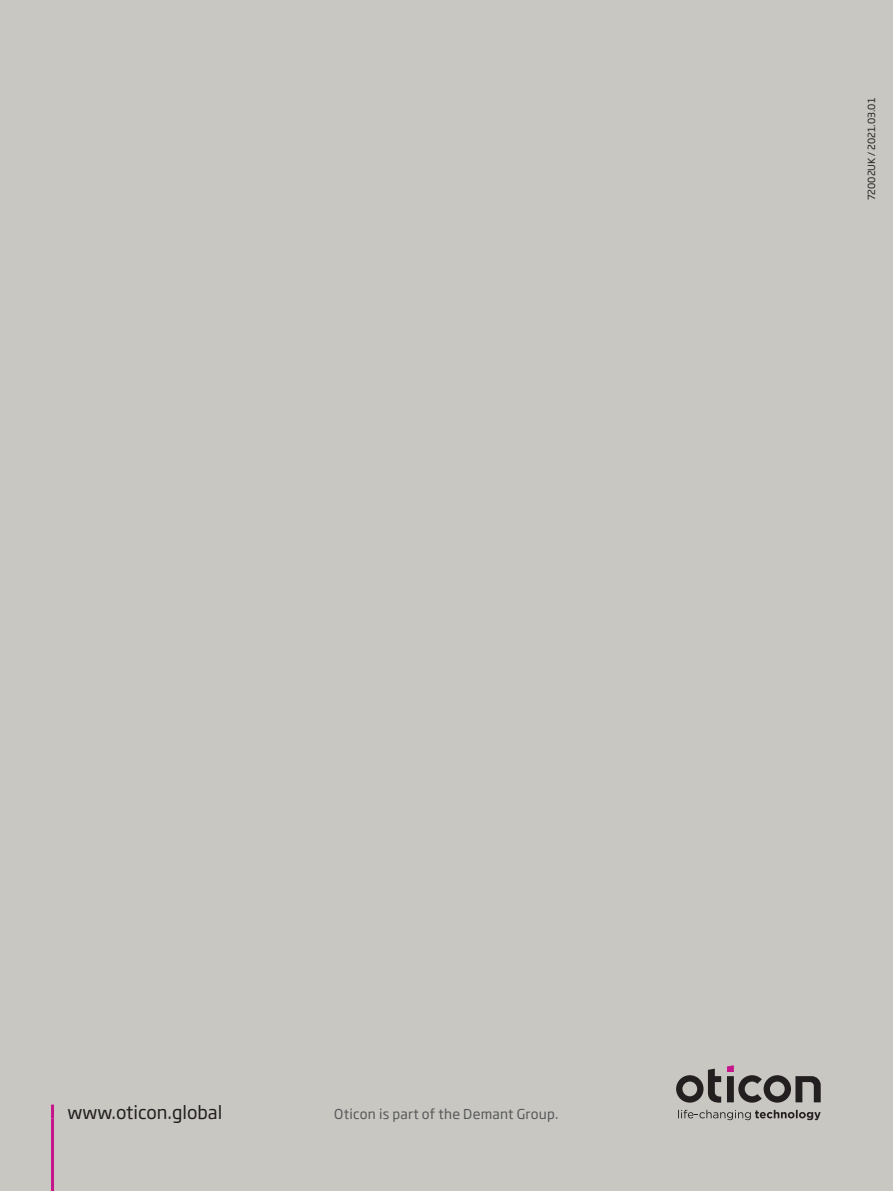
<style>
.page{position:relative;width:893px;height:1191px;background:#c9c7c2}
.page>*{position:absolute;margin:0;border:0;box-sizing:border-box;transform-origin:0 0}
.OTI20_Web_Adress{font:18px "Soho Gothic Pro";color:#231f20}
.OTI20_Part_of_the_De{font:13.5px "Soho Gothic Pro";letter-spacing:.02em;color:#57585a}
.OTI20_Accord_Number{font:9.75px "Soho Gothic Pro";color:#231f20}
</style>
<div class="page">
<svg style="left:676px;top:1068px;width:45px;height:34px"></svg>
<svg style="left:727px;top:1065px;width:94px;height:37px"></svg>
<svg style="left:678px;top:1109px;width:143px;height:11px"></svg>
<hr style="left:51px;top:1104px;width:3px;height:14px;background:#c5168c">
<hr style="left:51px;top:1118px;width:3px;height:73px;background:#c5168c">
<p class="OTI20_Accord_Number" style="left:864px;top:200px;width:104px;rotate:-90deg">72002UK / 2021.03.01</p>
<p class="OTI20_Web_Adress" style="left:68px;top:1098px;width:156px">www.oticon.global</p>
<p class="OTI20_Part_of_the_De" style="left:334px;top:1103px;width:226px">Oticon is part of the Demant Group.</p>
</div>
